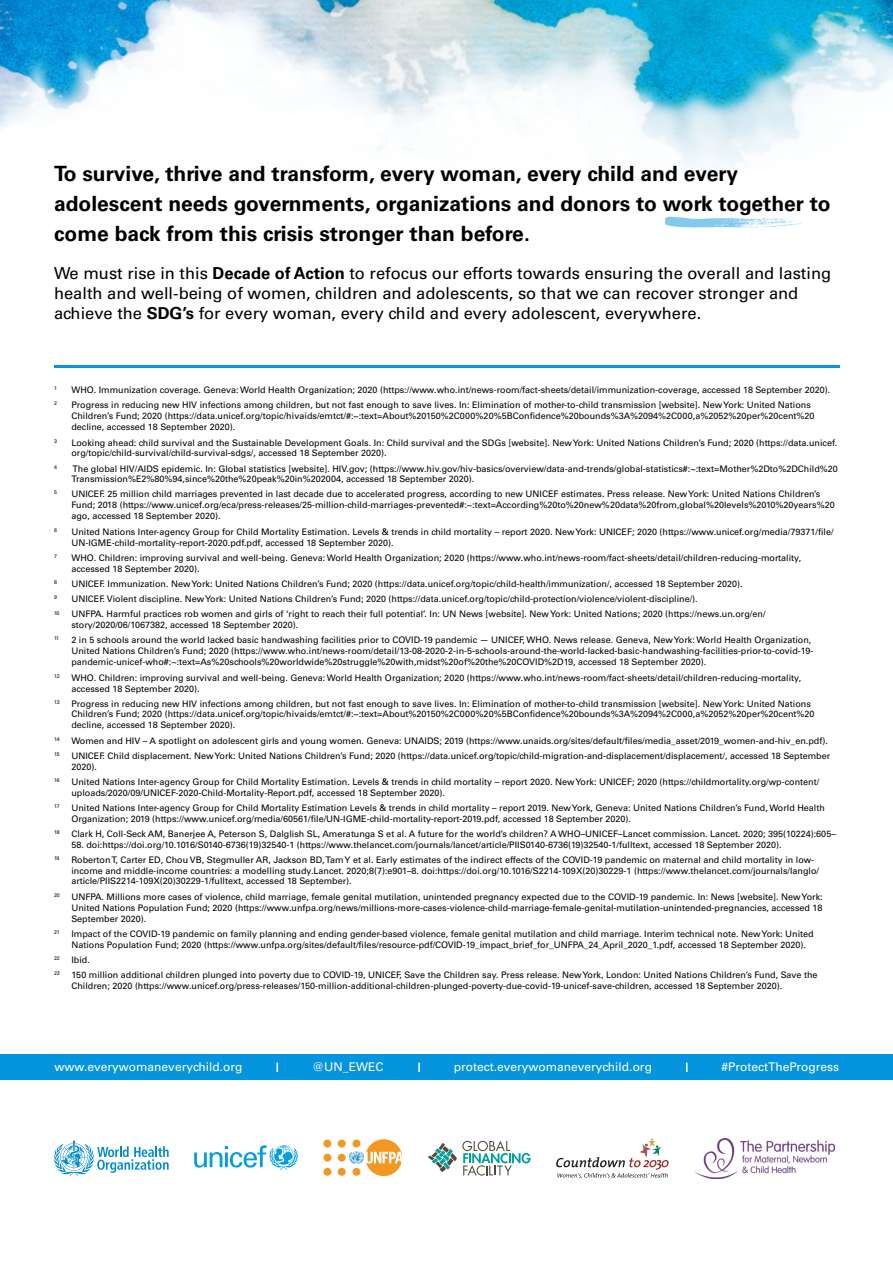
<style>
.page{position:relative;width:893px;height:1263px;background:#fff}
.page>*{position:absolute;margin:0;border:0;box-sizing:border-box;transform-origin:0 0}
.t1{font:700 21px/30px "Univers LT Std";color:#000}
.t2{font:16.5px/19.8px "Univers LT Std";color:#000}
.t3{font:12px "Univers LT Std";color:#fff}
.t4{font:9px/10.8px "Univers LT Std";color:#000}
.t5{font:5.25px "Univers LT Std";letter-spacing:-.015em;color:#000}
.s1{font-weight:700}
</style>
<div class="page">
<svg style="left:665px;top:217px;width:136px;height:11px"></svg>
<hr style="left:54px;top:365px;width:786px;height:2px;background:#0495de">
<img style="left:0;top:0;width:893px;height:169px">
<div style="left:0;top:1055px;width:893px;height:25px;background:#0594de"></div>
<svg style="left:276px;top:1063px;width:2px;height:9px"></svg>
<svg style="left:418px;top:1063px;width:2px;height:9px"></svg>
<svg style="left:54px;top:1140px;width:115px;height:35px"></svg>
<svg style="left:194px;top:1145px;width:104px;height:25px"></svg>
<div style="left:338px;top:1154px;width:8px;height:7px;background:#f3981f;border-radius:50%"></div>
<div style="left:338px;top:1168px;width:8px;height:8px;background:#f3981f;border-radius:50%"></div>
<div style="left:338px;top:1139px;width:8px;height:8px;background:#f3981f;border-radius:50%"></div>
<div style="left:323px;top:1154px;width:8px;height:7px;background:#f3981f;border-radius:50%"></div>
<div style="left:323px;top:1168px;width:8px;height:8px;background:#f3981f;border-radius:50%"></div>
<div style="left:323px;top:1139px;width:8px;height:8px;background:#f3981f;border-radius:50%"></div>
<svg style="left:349px;top:1139px;width:53px;height:37px"></svg>
<svg style="left:428px;top:1140px;width:103px;height:35px"></svg>
<svg style="left:556px;top:1138px;width:113px;height:40px"></svg>
<img style="left:694px;top:1138px;width:140px;height:40px">
<h1 class="t1" style="left:54px;top:159px;width:778px">To survive, thrive and transform, every woman, every child and every adolescent needs governments, organizations and donors to work together to come back from this crisis stronger than before.</h1>
<p class="t2" style="left:54px;top:264px;width:779px">We must rise in this <span class="s1">Decade of Action</span> to refocus our efforts towards ensuring the overall and lasting health and well-being of women, children and adolescents, so that we can recover stronger and achieve the <span class="s1">SDG’s</span> for every woman, every child and every adolescent, everywhere.</p>
<p class="t5" style="left:54px;top:385px;width:4px">1</p>
<p class="t4" style="left:71px;top:385px;width:760px">WHO. Immunization coverage. Geneva: World Health Organization; 2020 (https://www.who.int/news-room/fact-sheets/detail/immunization-coverage, accessed 18 September 2020).</p>
<p class="t5" style="left:54px;top:400px;width:4px">2</p>
<p class="t4" style="left:71px;top:400px;width:744px">Progress in reducing new HIV infections among children, but not fast enough to save lives. In: Elimination of mother-to-child transmission [website]. New York: United Nations<br>Children’s Fund; 2020 (https://data.unicef.org/topic/hivaids/emtct/#:~:text=About%20150%2C000%20%5BConfidence%20bounds%3A%2094%2C000,a%2052%20per%20cent%20 decline, accessed 18 September 2020).</p>
<p class="t5" style="left:54px;top:438px;width:4px">3</p>
<p class="t4" style="left:71px;top:437px;width:767px">Looking ahead: child survival and the Sustainable Development Goals. In: Child survival and the SDGs [website]. New York: United Nations Children’s Fund; 2020 (https://data.unicef. org/topic/child-survival/child-survival-sdgs/, accessed 18 September 2020).</p>
<p class="t5" style="left:54px;top:464px;width:4px">4</p>
<p class="t4" style="left:71px;top:463px;width:768px">The global HIV/AIDS epidemic. In: Global statistics [website]. HIV.gov; (https://www.hiv.gov/hiv-basics/overview/data-and-trends/global-statistics#:~:text=Mother%2Dto%2DChild%20<br>Transmission%E2%80%94,since%20the%20peak%20in%202004, accessed 18 September 2020).</p>
<p class="t5" style="left:54px;top:489px;width:4px">5</p>
<p class="t4" style="left:71px;top:489px;width:765px">UNICEF. 25 million child marriages prevented in last decade due to accelerated progress, according to new UNICEF estimates. Press release. New York: United Nations Children’s<br>Fund; 2018 (https://www.unicef.org/eca/press-releases/25-million-child-marriages-prevented#:~:text=According%20to%20new%20data%20from,global%20levels%2010%20years%20 ago, accessed 18 September 2020).</p>
<p class="t5" style="left:54px;top:527px;width:4px">6</p>
<p class="t4" style="left:71px;top:526px;width:763px">United Nations Inter-agency Group for Child Mortality Estimation. Levels &amp; trends in child mortality – report 2020. New York: UNICEF; 2020 (https://www.unicef.org/media/79371/file/<br>UN-IGME-child-mortality-report-2020.pdf.pdf, accessed 18 September 2020).</p>
<p class="t5" style="left:54px;top:553px;width:4px">7</p>
<p class="t4" style="left:71px;top:552px;width:731px">WHO. Children: improving survival and well-being. Geneva: World Health Organization; 2020 (https://www.who.int/news-room/fact-sheets/detail/children-reducing-mortality, accessed 18 September 2020).</p>
<p class="t5" style="left:54px;top:579px;width:4px">8</p>
<p class="t4" style="left:71px;top:578px;width:673px">UNICEF. Immunization. New York: United Nations Children’s Fund; 2020 (https://data.unicef.org/topic/child-health/immunization/, accessed 18 September 2020).</p>
<p class="t5" style="left:54px;top:594px;width:4px">9</p>
<p class="t4" style="left:71px;top:594px;width:628px">UNICEF. Violent discipline. New York: United Nations Children’s Fund; 2020 (https://data.unicef.org/topic/child-protection/violence/violent-discipline/).</p>
<p class="t5" style="left:54px;top:609px;width:7px">10</p>
<p class="t4" style="left:71px;top:609px;width:695px">UNFPA. Harmful practices rob women and girls of ‘right to reach their full potential’. In: UN News [website]. New York: United Nations; 2020 (https://news.un.org/en/ story/2020/06/1067382, accessed 18 September 2020).</p>
<p class="t5" style="left:54px;top:635px;width:7px">11</p>
<p class="t4" style="left:71px;top:635px;width:743px">2 in 5 schools around the world lacked basic handwashing facilities prior to COVID-19 pandemic — UNICEF, WHO. News release. Geneva, New York: World Health Organization,<br>United Nations Children’s Fund; 2020 (https://www.who.int/news-room/detail/13-08-2020-2-in-5-schools-around-the-world-lacked-basic-handwashing-facilities-prior-to-covid-19- pandemic-unicef-who#:~:text=As%20schools%20worldwide%20struggle%20with,midst%20of%20the%20COVID%2D19, accessed 18 September 2020).</p>
<p class="t5" style="left:54px;top:673px;width:7px">12</p>
<p class="t4" style="left:71px;top:672px;width:731px">WHO. Children: improving survival and well-being. Geneva: World Health Organization; 2020 (https://www.who.int/news-room/fact-sheets/detail/children-reducing-mortality, accessed 18 September 2020).</p>
<p class="t5" style="left:54px;top:699px;width:7px">13</p>
<p class="t4" style="left:71px;top:698px;width:744px">Progress in reducing new HIV infections among children, but not fast enough to save lives. In: Elimination of mother-to-child transmission [website]. New York: United Nations<br>Children’s Fund; 2020 (https://data.unicef.org/topic/hivaids/emtct/#:~:text=About%20150%2C000%20%5BConfidence%20bounds%3A%2094%2C000,a%2052%20per%20cent%20 decline, accessed 18 September 2020).</p>
<p class="t5" style="left:54px;top:736px;width:7px">14</p>
<p class="t4" style="left:71px;top:735px;width:758px">Women and HIV – A spotlight on adolescent girls and young women. Geneva: UNAIDS; 2019 (https://www.unaids.org/sites/default/files/media_asset/2019_women-and-hiv_en.pdf).</p>
<p class="t5" style="left:54px;top:751px;width:7px">15</p>
<p class="t4" style="left:71px;top:751px;width:760px">UNICEF. Child displacement. New York: United Nations Children’s Fund; 2020 (https://data.unicef.org/topic/child-migration-and-displacement/displacement/, accessed 18 September<br>2020).</p>
<p class="t5" style="left:54px;top:777px;width:7px">16</p>
<p class="t4" style="left:71px;top:776px;width:749px">United Nations Inter-agency Group for Child Mortality Estimation. Levels &amp; trends in child mortality – report 2020. New York: UNICEF; 2020 (https://childmortality.org/wp-content/ uploads/2020/09/UNICEF-2020-Child-Mortality-Report.pdf, accessed 18 September 2020).</p>
<p class="t5" style="left:54px;top:803px;width:7px">17</p>
<p class="t4" style="left:71px;top:802px;width:755px">United Nations Inter-agency Group for Child Mortality Estimation Levels &amp; trends in child mortality – report 2019. New York, Geneva: United Nations Children’s Fund, World Health<br>Organization; 2019 (https://www.unicef.org/media/60561/file/UN-IGME-child-mortality-report-2019.pdf, accessed 18 September 2020).</p>
<p class="t5" style="left:54px;top:829px;width:7px">18</p>
<p class="t4" style="left:71px;top:828px;width:766px">Clark H, Coll-Seck AM, Banerjee A, Peterson S, Dalglish SL, Ameratunga S et al. A future for the world’s children? A WHO–UNICEF–Lancet commission. Lancet. 2020; 395(10224):605–</p>
<p class="t4" style="left:71px;top:839px;width:712px">58. doi:https://doi.org/10.1016/S0140-6736(19)32540-1 (https://www.thelancet.com/journals/lancet/article/PIIS0140-6736(19)32540-1/fulltext, accessed 18 September 2020).</p>
<p class="t5" style="left:54px;top:855px;width:7px">19</p>
<p class="t4" style="left:71px;top:854px;width:749px">Roberton T, Carter ED, Chou VB, Stegmuller AR, Jackson BD, Tam Y et al. Early estimates of the indirect effects of the COVID-19 pandemic on maternal and child mortality in low&shy;income and middle-income countries: a modelling study.Lancet. 2020;8(7):e901–8. doi:https://doi.org/10.1016/S2214-109X(20)30229-1 (https://www.thelancet.com/journals/langlo/ article/PIIS2214-109X(20)30229-1/fulltext, accessed 18 September).</p>
<p class="t5" style="left:54px;top:892px;width:7px">20</p>
<p class="t4" style="left:71px;top:891px;width:753px;text-align:justify">UNFPA. Millions more cases of violence, child marriage, female genital mutilation, unintended pregnancy expected due to the COVID-19 pandemic. In: News [website]. New York:<br>United Nations Population Fund; 2020 (https://www.unfpa.org/news/millions-more-cases-violence-child-marriage-female-genital-mutilation-unintended-pregnancies, accessed 18<br>September 2020).</p>
<p class="t5" style="left:54px;top:929px;width:7px">21</p>
<p class="t4" style="left:71px;top:929px;width:744px">Impact of the COVID-19 pandemic on family planning and ending gender-based violence, female genital mutilation and child marriage. Interim technical note. New York: United<br>Nations Population Fund; 2020 (https://www.unfpa.org/sites/default/files/resource-pdf/COVID-19_impact_brief_for_UNFPA_24_April_2020_1.pdf, accessed 18 September 2020).</p>
<p class="t5" style="left:54px;top:955px;width:7px">22</p>
<p class="t4" style="left:71px;top:955px;width:20px">Ibid.</p>
<p class="t5" style="left:54px;top:970px;width:7px">23</p>
<p class="t4" style="left:71px;top:970px;width:748px">150 million additional children plunged into poverty due to COVID-19, UNICEF, Save the Children say. Press release. New York, London: United Nations Children’s Fund, Save the<br>Children; 2020 (https://www.unicef.org/press-releases/150-million-additional-children-plunged-poverty-due-covid-19-unicef-save-children, accessed 18 September 2020).</p>
<h3 class="t3" style="left:55px;top:1060px;width:189px">www.everywomaneverychild.org</h3>
<h3 class="t3" style="left:312px;top:1060px;width:73px">@UN_EWEC</h3>
<h3 class="t3" style="left:454px;top:1060px;width:200px">protect.everywomaneverychild.org</h3>
<h3 class="t3" style="left:722px;top:1060px;width:119px">#ProtectTheProgress</h3>
</div>
